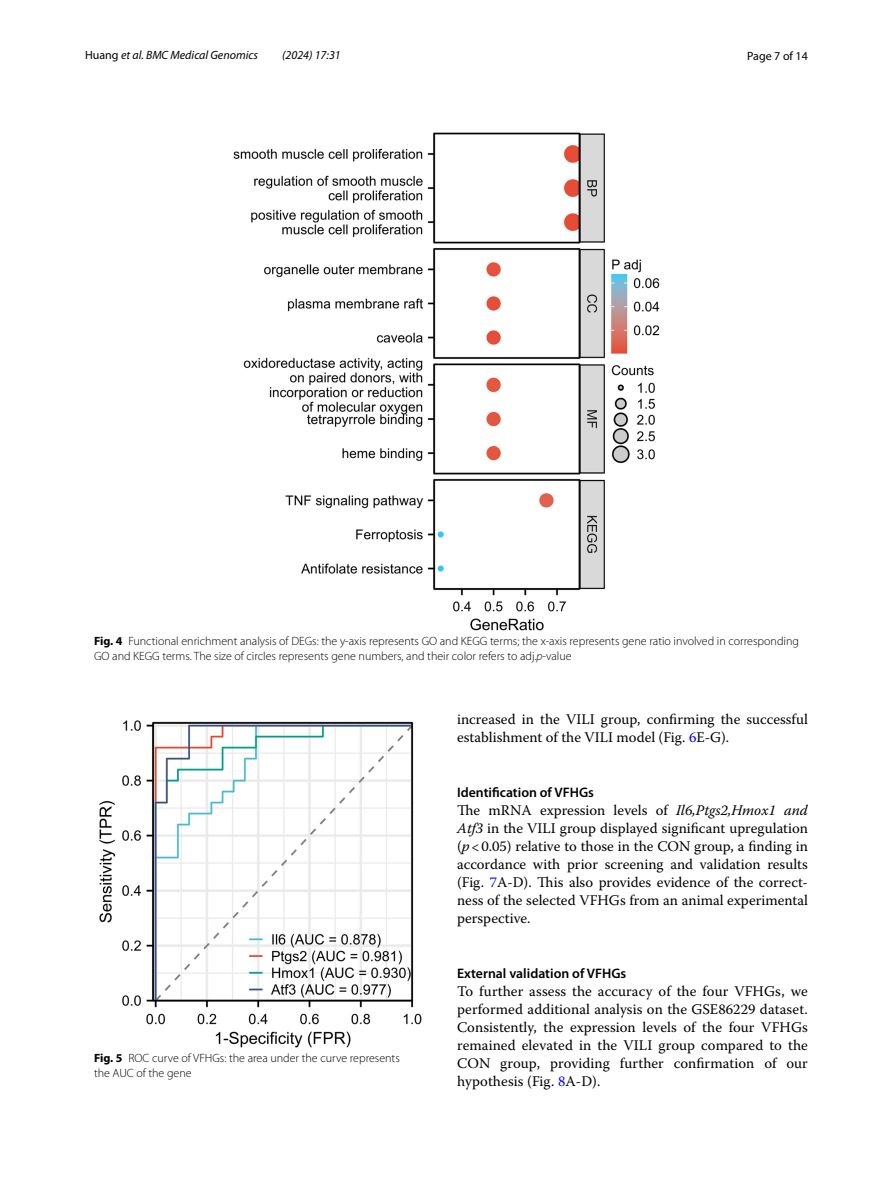
<style>
.page{position:relative;width:893px;height:1187px;background:#fff}
.page>*{position:absolute;margin:0;border:0;box-sizing:border-box;transform-origin:0 0}
.t1{font:14.7px/18px "Warnock Pro";color:#000;text-align:justify}
.t2{font:600 13.8px "Myriad Pro";color:#000}
.t3{font:300 12px/15px "Myriad Pro";color:#000}
.t4{font:italic 12px "Myriad Pro";color:#000}
.t5{font:12px "Myriad Pro";color:#000}
.s1{font-style:normal}
.s2{font-weight:700}
.s3{font-style:italic}
.s4{color:#00f}
</style>
<div class="page">
<img style="left:234px;top:133px;width:425px;height:497px">
<img style="left:100px;top:720px;width:321px;height:326px">
<p class="t4" style="left:85px;top:48px;width:175px"><span class="s1">Huang</span> et al. BMC Medical Genomics</p>
<p class="t4" style="left:282px;top:48px;width:60px">(2024) 17:31</p>
<p class="t5" style="left:747px;top:48px;width:62px">Page 7 of 14</p>
<p class="t3" style="left:94px;top:634px;width:706px"><span class="s2">Fig. 4</span> Functional enrichment analysis of DEGs: the y-axis represents GO and KEGG terms; the x-axis represents gene ratio involved in corresponding<br>GO and KEGG terms. The size of circles represents gene numbers, and their color refers to adj.<span class="s3">p</span>-value</p>
<p class="t1" style="left:457px;top:710px;width:352px">increased in the VILI group, confirming the successful establishment of the VILI model (Fig. <span class="s4">6</span>E-G).</p>
<p class="t3" style="left:94px;top:1050px;width:307px"><span class="s2">Fig. 5</span> ROC curve of VFHGs: the area under the curve represents the AUC of the gene</p>
<p class="t2" style="left:457px;top:783px;width:138px">Identification of VFHGs</p>
<p class="t1" style="left:457px;top:800px;width:352px">The mRNA expression levels of <span class="s3">Il6,Ptgs2,Hmox1 and Atf3</span> in the VILI group displayed significant upregulation (<span class="s3">p</span>&lt;0.05) relative to those in the CON group, a finding in accordance with prior screening and validation results (Fig. <span class="s4">7</span>A-D). This also provides evidence of the correct&shy;ness of the selected VFHGs from an animal experimental perspective.</p>
<p class="t2" style="left:457px;top:964px;width:171px">External validation of VFHGs</p>
<p class="t1" style="left:457px;top:981px;width:352px">To further assess the accuracy of the four VFHGs, we performed additional analysis on the GSE86229 dataset.<br>Consistently, the expression levels of the four VFHGs remained elevated in the VILI group compared to the CON group, providing further confirmation of our hypothesis (Fig. <span class="s4">8</span>A-D).</p>
</div>
